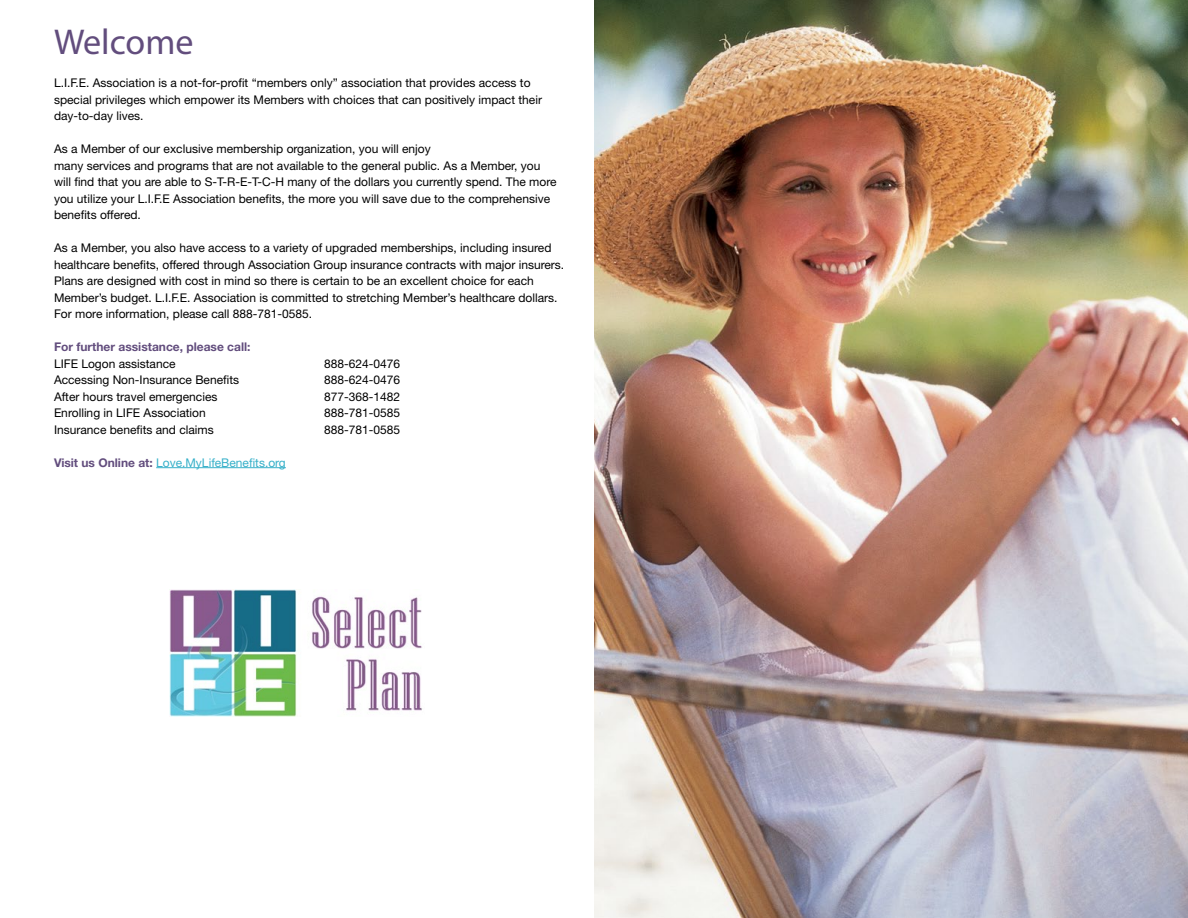
<style>
.page{position:relative;width:1188px;height:918px;background:#fff}
.page>*{position:absolute;margin:0;border:0;box-sizing:border-box;transform-origin:0 0}
.t1{font:36px "Myriad";color:#624d7d}
.t2{font:12px/16.5px "Helvetica Neue";color:#000}
.t3{font:12px "Helvetica Neue";color:#36b0c9}
.t4{font:700 12px "Helvetica Neue";color:#624d7d}
.s1{font-weight:700;color:#624d7d}
</style>
<div class="page">
<img style="left:594px;top:0;width:594px;height:918px">
<img style="left:170px;top:589px;width:252px;height:128px">
<hr style="left:156px;top:467px;width:130px;height:1px;background:#36b0c9">
<h1 class="t1" style="left:54px;top:24px;width:141px">Welcome</h1>
<p class="t2" style="left:54px;top:74px;width:490px">L. I. F. E. Association is a not-for-profit “members only” association that provides access to special privileges which empower its Members with choices that can positively impact their day-to-day lives.</p>
<p class="t2" style="left:54px;top:140px;width:504px">As a Member of our exclusive membership organization, you will enjoy<br>many services and programs that are not available to the general public. As a Member, you will find that you are able to S-T-R-E-T-C-H many of the dollars you currently spend. The more you utilize your L. I. F. E Association benefits, the more you will save due to the comprehensive benefits offered.</p>
<p class="t2" style="left:54px;top:239px;width:510px">As a Member, you also have access to a variety of upgraded memberships, including insured healthcare benefits, offered through Association Group insurance contracts with major insurers.<br>Plans are designed with cost in mind so there is certain to be an excellent choice for each Member’s budget. L. I. F. E. Association is committed to stretching Member’s healthcare dollars.<br>For more information, please call 888-781-0585.</p>
<p class="t4" style="left:54px;top:339px;width:198px">For further assistance, please call:</p>
<p class="t2" style="left:54px;top:355px;width:123px">LIFE Logon assistance</p>
<p class="t2" style="left:324px;top:355px;width:78px">888-624-0476</p>
<p class="t2" style="left:54px;top:371px;width:187px">Accessing Non-Insurance Benefits</p>
<p class="t2" style="left:324px;top:371px;width:78px">888-624-0476</p>
<p class="t2" style="left:54px;top:388px;width:165px">After hours travel emergencies</p>
<p class="t2" style="left:324px;top:388px;width:78px">877-368-1482</p>
<p class="t2" style="left:54px;top:404px;width:153px">Enrolling in LIFE Association</p>
<p class="t2" style="left:324px;top:404px;width:78px">888-781-0585</p>
<p class="t2" style="left:54px;top:421px;width:161px">Insurance benefits and claims</p>
<p class="t2" style="left:324px;top:421px;width:78px">888-781-0585</p>
<p class="t3" style="left:54px;top:455px;width:233px"><span class="s1">Visit us Online at:</span> Love. MyLifeBenefits. org</p>
</div>
